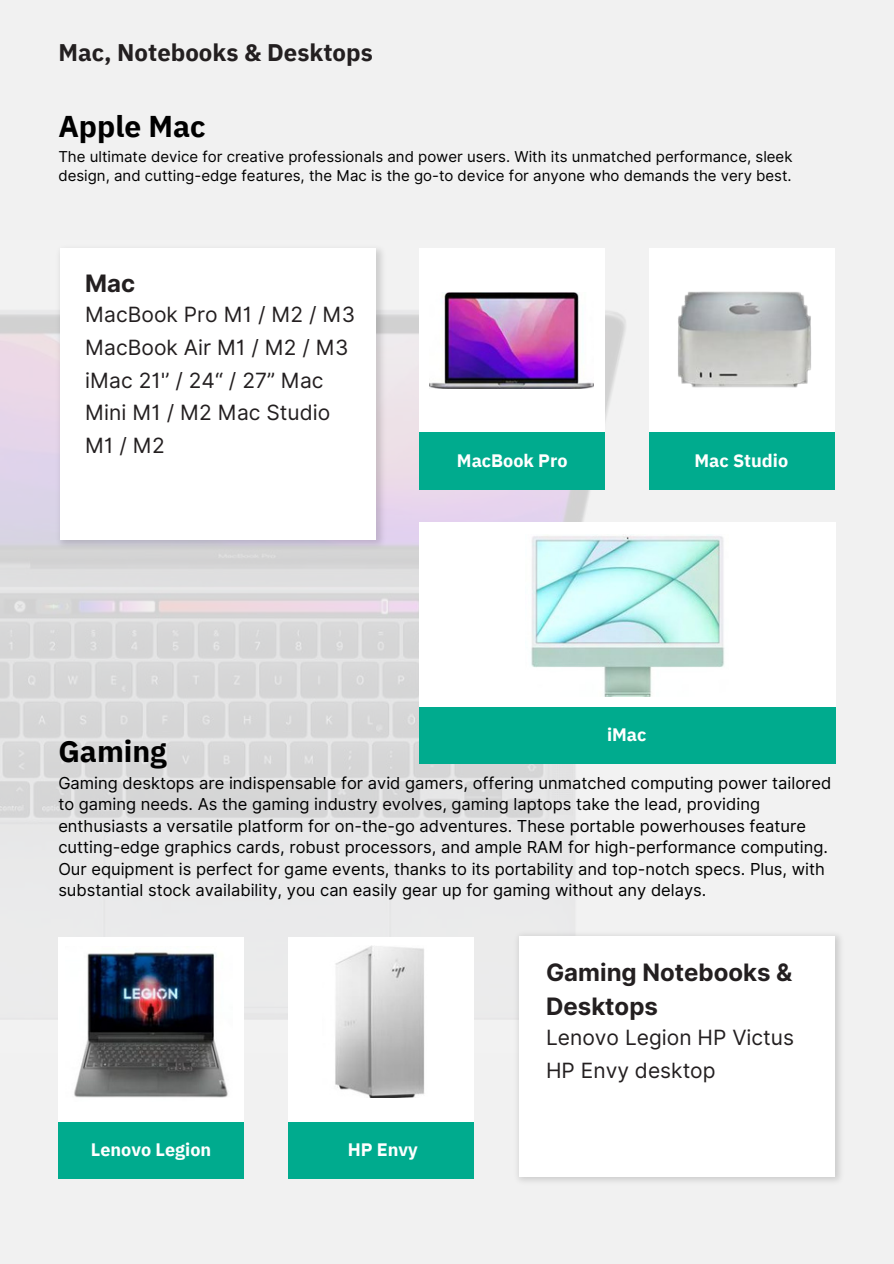
<style>
.page{position:relative;width:894px;height:1264px;background:#fff}
.page>*{position:absolute;margin:0;border:0;box-sizing:border-box;transform-origin:0 0}
.t1{font:700 30px "IBM Plex Sans";color:#000}
.t2{font:700 24px/33.8px "Inter";color:#231f20}
.t3{font:700 24px "IBM Plex Sans";color:#231f20}
.t4{font:21px/32.7px "Inter";color:#231f20}
.t5{font:700 18px "IBM Plex Sans";color:#fff}
.t6{font:16.5px/21.3px "Inter";color:#000}
.t7{font:15px/19.2px "Inter";color:#000}
</style>
<div class="page">
<div style="left:0;top:0;width:893px;height:1263px;background:#f1f1f1"></div>
<img style="left:0;top:248px;width:788px;height:804px">
<img style="left:53px;top:248px;width:336px;height:304px">
<div style="left:60px;top:249px;width:315px;height:291px;background:#fff"></div>
<div style="left:419px;top:248px;width:185px;height:185px;background:#fff"></div>
<div style="left:419px;top:433px;width:185px;height:56px;background:#00ab8e"></div>
<div style="left:648px;top:248px;width:185px;height:185px;background:#fff"></div>
<div style="left:648px;top:433px;width:185px;height:56px;background:#00ab8e"></div>
<img style="left:510px;top:927px;width:331px;height:255px">
<div style="left:58px;top:937px;width:185px;height:185px;background:#fff"></div>
<div style="left:58px;top:1122px;width:185px;height:56px;background:#00ab8e"></div>
<div style="left:288px;top:937px;width:185px;height:185px;background:#fff"></div>
<div style="left:288px;top:1122px;width:185px;height:56px;background:#00ab8e"></div>
<div style="left:419px;top:522px;width:415px;height:185px;background:#fff"></div>
<div style="left:419px;top:707px;width:415px;height:56px;background:#00ab8e"></div>
<div style="left:519px;top:936px;width:315px;height:240px;background:#fff"></div>
<img style="left:429px;top:293px;width:164px;height:95px">
<img style="left:531px;top:534px;width:194px;height:162px">
<img style="left:647px;top:248px;width:187px;height:179px">
<img style="left:74px;top:951px;width:154px;height:147px">
<img style="left:335px;top:945px;width:89px;height:152px">
<p class="t3" style="left:58px;top:36px;width:316px">Mac, Notebooks &amp; Desktops</p>
<p class="t1" style="left:58px;top:106px;width:149px">Apple Mac</p>
<p class="t7" style="left:58px;top:147px;width:735px">The ultimate device for creative professionals and power users. With its unmatched performance, sleek design, and cutting-edge features, the Mac is the go-to device for anyone who demands the very best.</p>
<h2 class="t2" style="left:85px;top:266px;width:52px">Mac</h2>
<h2 class="t4" style="left:85px;top:298px;width:271px">MacBook Pro M1 / M2 / M3<br>MacBook Air M1 / M2 / M3 iMac 21'’ / 24“ / 27” Mac<br>Mini M1 / M2 Mac Studio<br>M1 / M2</h2>
<h3 class="t5" style="left:457px;top:448px;width:112px">MacBook Pro</h3>
<p class="t5" style="left:694px;top:448px;width:95px">Mac Studio</p>
<h4 class="t5" style="left:607px;top:722px;width:41px">iMac</h4>
<h3 class="t1" style="left:58px;top:731px;width:110px">Gaming</h3>
<h3 class="t6" style="left:58px;top:772px;width:774px">Gaming desktops are indispensable for avid gamers, offering unmatched computing power tailored to gaming needs. As the gaming industry evolves, gaming laptops take the lead, providing enthusiasts a versatile platform for on-the-go adventures. These portable powerhouses feature cutting-edge graphics cards, robust processors, and ample RAM for high-performance computing.<br>Our equipment is perfect for game events, thanks to its portability and top-notch specs. Plus, with substantial stock availability, you can easily gear up for gaming without any delays.</h3>
<h2 class="t5" style="left:91px;top:1137px;width:122px">Lenovo Legion</h2>
<p class="t5" style="left:348px;top:1137px;width:72px">HP Envy</p>
<p class="t2" style="left:546px;top:955px;width:248px">Gaming Notebooks &amp;<br>Desktops</p>
<p class="t4" style="left:546px;top:1020px;width:249px">Lenovo Legion HP Victus<br>HP Envy desktop</p>
</div>
